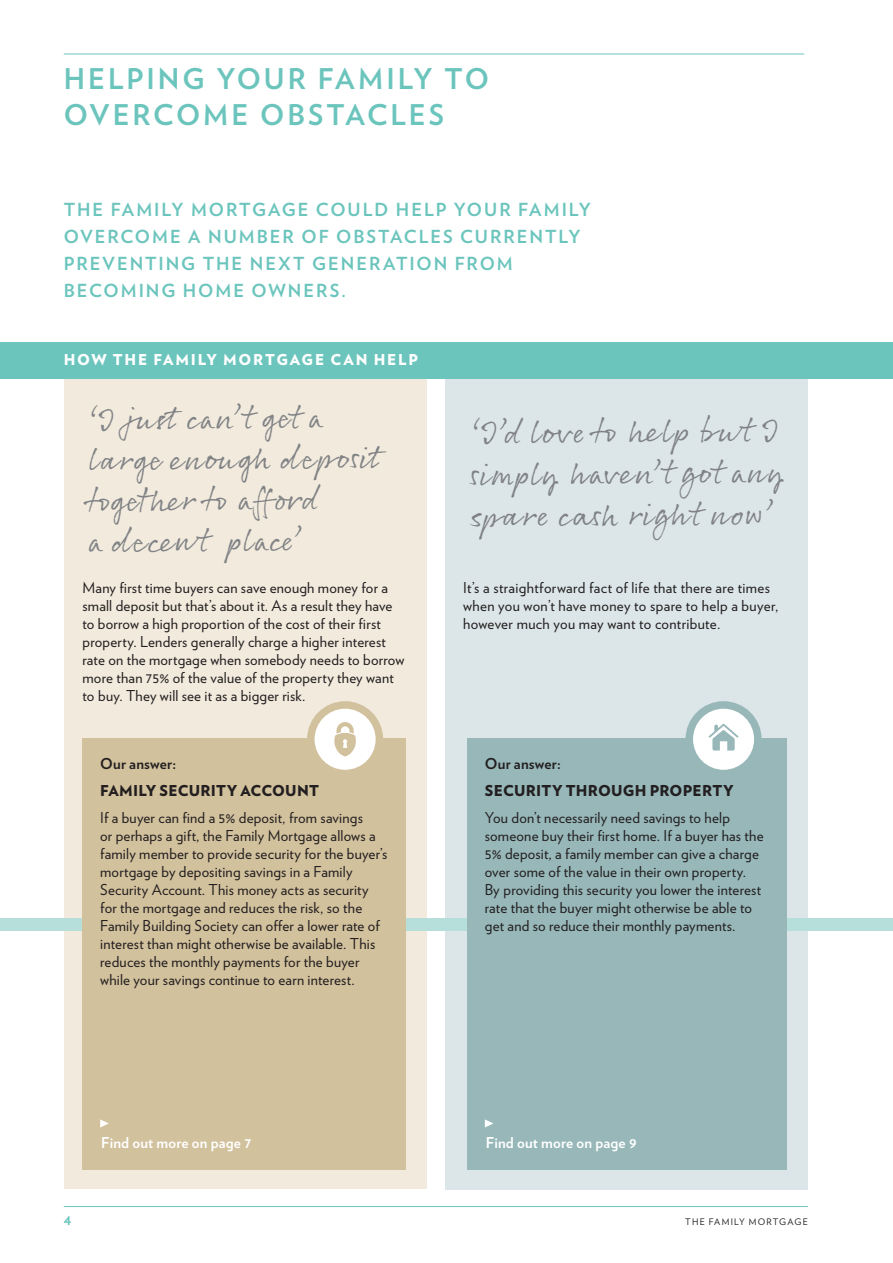
<style>
.page{position:relative;width:893px;height:1263px;background:#fff}
.page>*{position:absolute;margin:0;border:0;box-sizing:border-box;transform-origin:0 0}
.t1{font:33.3px/41.7px "Rollerscript Rough";color:#808285}
.t2{font:32.7px/40.8px "Rollerscript Rough";color:#808285}
.page_heading{font:700 28.5px/36px "Verlag";letter-spacing:.105em;color:#6bc5bd}
.t3{font:700 18px/27px "Verlag";letter-spacing:.105em;color:#6bc5bd}
.text{font:15px/18px "Verlag";letter-spacing:.015em;color:#231f20}
.text-2{font:900 15px "Verlag";letter-spacing:.015em;color:#231f20}
.t4{font:700 15px "Verlag";letter-spacing:.01em;color:#fff}
.Subhead1{font:900 15px "Verlag";letter-spacing:.12em;color:#fff}
.text-3{font:700 15px "Verlag";letter-spacing:.015em;color:#231f20}
.t5{font:700 15px "Verlag";color:#6bc5bd}
.t6{font:9px "Verlag";letter-spacing:.135em;color:#231f20}
</style>
<div class="page">
<div style="left:64px;top:377px;width:362px;height:811px;background:#f1eadd"></div>
<div style="left:445px;top:378px;width:363px;height:811px;background:#dce6e8"></div>
<div style="left:0;top:342px;width:893px;height:36px;background:#6bc5bd"></div>
<div style="left:0;top:918px;width:893px;height:12px;background:#b6deda"></div>
<div style="left:467px;top:738px;width:319px;height:432px;background:#97b7b9"></div>
<svg style="left:485px;top:1119px;width:8px;height:8px"></svg>
<div style="left:82px;top:738px;width:324px;height:432px;background:#d2c19d"></div>
<svg style="left:100px;top:1119px;width:9px;height:8px"></svg>
<svg style="left:689px;top:705px;width:69px;height:68px;background:#f0f4f5"></svg>
<div style="left:685px;top:701px;width:77px;height:76px;border:8px solid #97b7b9;border-radius:50%"></div>
<svg style="left:709px;top:724px;width:29px;height:26px"></svg>
<div style="left:311px;top:705px;width:68px;height:68px;background:#fff;border-radius:50%"></div>
<div style="left:307px;top:701px;width:76px;height:76px;border:8px solid #d2c19d;border-radius:50%"></div>
<svg style="left:334px;top:722px;width:22px;height:34px"></svg>
<hr style="left:64px;top:54px;width:740px;height:1px;background:#6bc5bd">
<hr style="left:64px;top:1206px;width:744px;height:1px;background:#6bc5bd">
<p class="page_heading" style="left:64px;top:59px;width:427px">HELPING YOUR FAMILY TO<br>OVERCOME OBSTACLES</p>
<p class="t3" style="left:64px;top:195px;width:529px">THE FAMILY MORTGAGE COULD HELP YOUR FAMILY OVERCOME A NUMBER OF OBSTACLES CURRENTLY PREVENTING THE NEXT GENERATION FROM BECOMING HOME OWNERS.</p>
<p class="Subhead1" style="left:64px;top:348px;width:356px">HOW THE FAMILY MORTGAGE CAN HELP</p>
<p class="t2" style="left:86px;top:398px;width:284px;rotate:-1deg">‘I ju st can’t ge t a large enou gh deposit togethe r to afford<br>a dece nt place ’</p>
<p class="t1" style="left:469px;top:411px;width:316px;rotate:-1deg">‘I’d lov e to he lp but I simply haven’t go t any spare cas h righ t now’</p>
<p class="text" style="left:463px;top:578px;width:317px">It’s a straightforward fact of life that there are times when you won’t have money to spare to help a buyer, however much you may want to contribute.</p>
<p class="text" style="left:82px;top:578px;width:323px">Many first time buyers can save enough money for a small deposit but that’s about it. As a result they have to borrow a high proportion of the cost of their first property. Lenders generally charge a higher interest rate on the mortgage when somebody needs to borrow more than 75% of the value of the property they want to buy. They will see it as a bigger risk.</p>
<p class="text-3" style="left:100px;top:751px;width:77px">Our answer:</p>
<p class="text-2" style="left:100px;top:778px;width:220px">FAMILY SECURITY ACCOUNT</p>
<p class="text" style="left:100px;top:807px;width:289px">If a buyer can find a 5% deposit, from savings<br>or perhaps a gift, the Family Mortgage allows a family member to provide security for the buyer’s mortgage by depositing savings in a Family Security Account. This money acts as security for the mortgage and reduces the risk, so the Family Building Society can offer a lower rate of interest than might otherwise be available. This reduces the monthly payments for the buyer while your savings continue to earn interest.</p>
<p class="t4" style="left:101px;top:1131px;width:151px">Find out more on page 7</p>
<p class="text-3" style="left:485px;top:751px;width:77px">Our answer:</p>
<p class="text-2" style="left:485px;top:778px;width:250px">SECURITY THROUGH PROPERTY</p>
<p class="text" style="left:485px;top:807px;width:280px">You don’t necessarily need savings to help someone buy their first home. If a buyer has the 5% deposit, a family member can give a charge over some of the value in their own property.<br>By providing this security you lower the interest rate that the buyer might otherwise be able to get and so reduce their monthly payments.</p>
<p class="t4" style="left:486px;top:1131px;width:152px">Find out more on page 9</p>
<p class="t5" style="left:64px;top:1207px;width:9px">4</p>
<p class="t6" style="left:685px;top:1215px;width:124px">THE FAMILY MORTGAGE</p>
</div>
